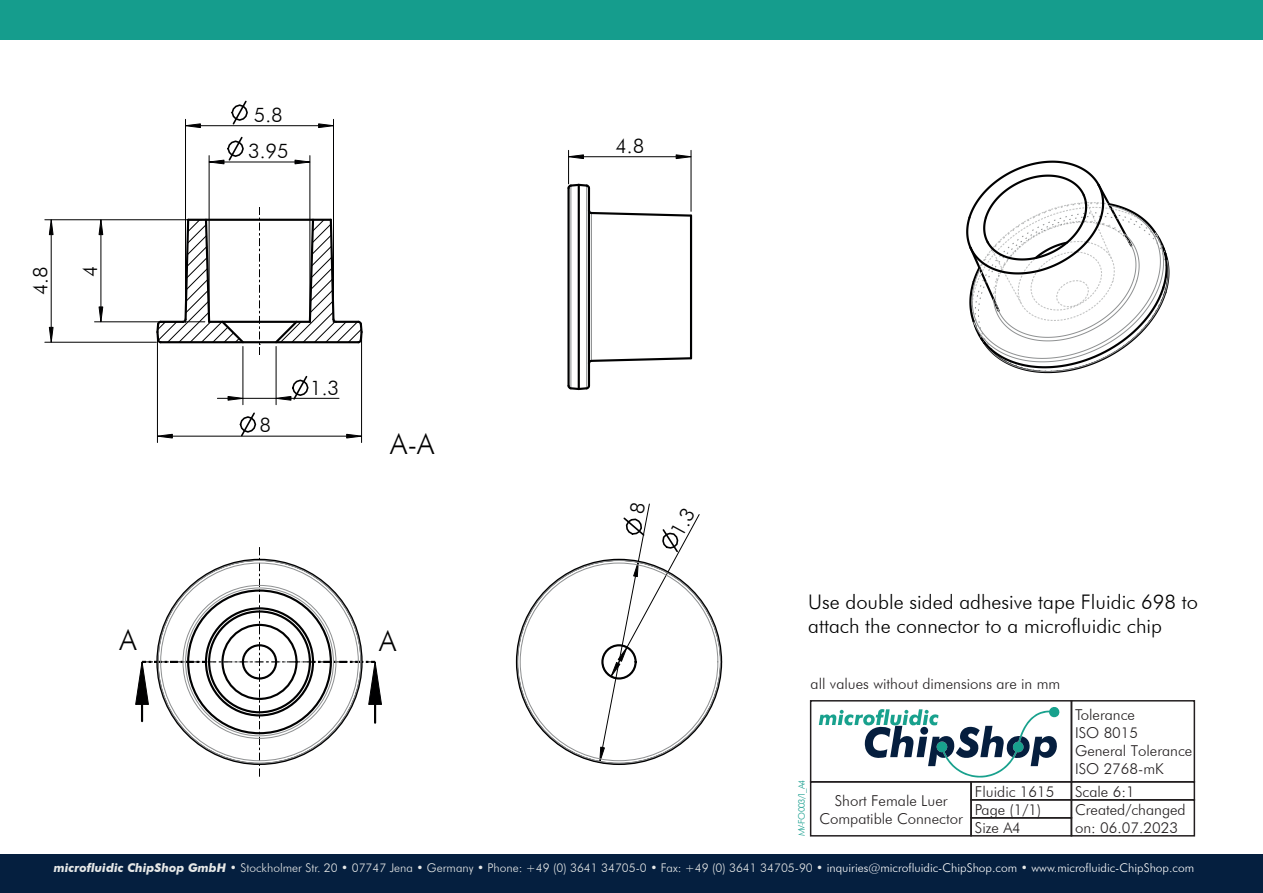
<style>
.page{position:relative;width:1263px;height:893px;background:#fff}
.page>*{position:absolute;margin:0;border:0;box-sizing:border-box;transform-origin:0 0}
.t1{font:300 28.8px "Futura BT";color:#000001}
.t2{font:300 20.1px/36.3px "Futura BT";color:#000001}
.t3{font:300 15px/18px "Futura BT";color:#231f20}
.t4{font:300 12px "Futura BT";color:#e6e8e7}
.t5{font:300 9px "Futura BT";letter-spacing:-.12em;color:#159d8d}
.s1{font-weight:700;font-style:italic}
.s2{color:#fff}
</style>
<div class="page">
<div style="left:0;top:854px;width:1263px;height:39px;background:#051f3f"></div>
<div style="left:0;top:0;width:1263px;height:39px;background:#159d8d"></div>
<svg style="left:819px;top:707px;width:241px;height:71px"></svg>
<div style="left:810px;top:700px;width:262px;height:82px;border:2px solid #231f20"></div>
<div style="left:970px;top:781px;width:102px;height:19px;border:2px solid #231f20"></div>
<div style="left:970px;top:799px;width:102px;height:19px;border:2px solid #231f20"></div>
<div style="left:1070px;top:700px;width:125px;height:82px;border:2px solid #231f20"></div>
<div style="left:1070px;top:781px;width:125px;height:19px;border:2px solid #231f20"></div>
<div style="left:810px;top:781px;width:162px;height:55px;border:2px solid #231f20"></div>
<div style="left:970px;top:817px;width:102px;height:19px;border:2px solid #231f20"></div>
<div style="left:1070px;top:799px;width:125px;height:37px;border:2px solid #231f20"></div>
<hr style="left:161px;top:341px;width:197px;height:2px;background:#000001">
<hr style="left:209px;top:321px;width:101px;height:2px;background:#000001">
<hr style="left:188px;top:219px;width:143px;height:2px;background:#000001">
<svg style="left:259px;top:207px;width:1px;height:148px"></svg>
<svg style="left:135px;top:547px;width:247px;height:230px"></svg>
<svg style="left:158px;top:434px;width:15px;height:5px"></svg>
<svg style="left:346px;top:434px;width:15px;height:5px"></svg>
<svg style="left:186px;top:123px;width:15px;height:5px"></svg>
<svg style="left:318px;top:123px;width:15px;height:5px"></svg>
<svg style="left:294px;top:159px;width:16px;height:6px"></svg>
<svg style="left:98px;top:220px;width:6px;height:15px"></svg>
<svg style="left:98px;top:306px;width:6px;height:16px"></svg>
<svg style="left:49px;top:220px;width:5px;height:15px"></svg>
<svg style="left:49px;top:327px;width:5px;height:15px"></svg>
<hr style="left:51px;top:235px;width:1px;height:92px;background:#000001">
<hr style="left:101px;top:235px;width:1px;height:72px;background:#000001">
<hr style="left:172px;top:436px;width:175px;height:1px;background:#000001">
<svg style="left:217px;top:396px;width:26px;height:5px"></svg>
<hr style="left:243px;top:398px;width:33px;height:1px;background:#000001">
<hr style="left:291px;top:398px;width:48px;height:1px;background:#000001">
<hr style="left:157px;top:336px;width:1px;height:106px;background:#000001">
<hr style="left:185px;top:119px;width:1px;height:199px;background:#000001">
<svg style="left:155px;top:218px;width:91px;height:127px"></svg>
<hr style="left:45px;top:342px;width:111px;height:1px;background:#000001">
<hr style="left:209px;top:156px;width:1px;height:162px;background:#000001">
<hr style="left:95px;top:322px;width:110px;height:1px;background:#000001">
<hr style="left:243px;top:346px;width:1px;height:59px;background:#000001">
<hr style="left:276px;top:346px;width:1px;height:59px;background:#000001">
<hr style="left:310px;top:156px;width:1px;height:162px;background:#000001">
<hr style="left:45px;top:219px;width:157px;height:1px;background:#000001">
<svg style="left:273px;top:218px;width:90px;height:127px"></svg>
<hr style="left:333px;top:119px;width:1px;height:199px;background:#000001">
<hr style="left:361px;top:336px;width:1px;height:106px;background:#000001">
<hr style="left:224px;top:162px;width:71px;height:1px;background:#000001">
<hr style="left:200px;top:125px;width:119px;height:1px;background:#000001">
<div style="left:205px;top:607px;width:109px;height:109px;border:2px solid #000001;border-radius:50%"></div>
<div style="left:208px;top:610px;width:103px;height:103px;border:2px solid #000001;border-radius:50%"></div>
<div style="left:221px;top:624px;width:77px;height:76px;border:2px solid #000001;border-radius:50%"></div>
<div style="left:242px;top:644px;width:35px;height:35px;border:2px solid #000001;border-radius:50%"></div>
<svg style="left:966px;top:160px;width:204px;height:214px"></svg>
<svg style="left:569px;top:154px;width:15px;height:5px"></svg>
<svg style="left:675px;top:154px;width:16px;height:5px"></svg>
<hr style="left:568px;top:150px;width:1px;height:34px;background:#000001">
<hr style="left:691px;top:150px;width:1px;height:61px;background:#000001">
<hr style="left:583px;top:156px;width:93px;height:1px;background:#000001">
<hr style="left:567px;top:188px;width:3px;height:198px;background:#000001">
<hr style="left:571px;top:186px;width:1px;height:202px;background:#8e9091">
<hr style="left:578px;top:185px;width:2px;height:204px;background:#000001">
<hr style="left:586px;top:186px;width:1px;height:202px;background:#8e9091">
<hr style="left:588px;top:188px;width:2px;height:198px;background:#000001">
<hr style="left:591px;top:213px;width:1px;height:148px;background:#8e9091">
<hr style="left:690px;top:216px;width:2px;height:142px;background:#000001">
<svg style="left:567px;top:384px;width:24px;height:7px"></svg>
<svg style="left:567px;top:183px;width:24px;height:7px"></svg>
<svg style="left:587px;top:356px;width:106px;height:10px"></svg>
<svg style="left:587px;top:208px;width:106px;height:10px"></svg>
<svg style="left:230px;top:100px;width:19px;height:26px"></svg>
<svg style="left:208px;top:136px;width:37px;height:29px"></svg>
<svg style="left:275px;top:374px;width:34px;height:27px"></svg>
<svg style="left:238px;top:412px;width:19px;height:25px"></svg>
<svg style="left:516px;top:503px;width:184px;height:260px"></svg>
<h2 class="t2" style="left:22px;top:295px;width:30px;rotate:-90deg">4.8</h2>
<h2 class="t2" style="left:72px;top:277px;width:13px;rotate:-90deg">4</h2>
<h2 class="t2" style="left:248px;top:97px;width:42px">5.8<br>3.95</h2>
<h2 class="t2" style="left:260px;top:407px;width:13px">8</h2>
<h2 class="t2" style="left:310px;top:369px;width:30px">1.3</h2>
<h1 class="t1" style="left:390px;top:426px;width:46px">A-A</h1>
<h1 class="t1" style="left:120px;top:623px;width:19px">A</h1>
<h1 class="t1" style="left:379px;top:623px;width:19px">A</h1>
<h2 class="t2" style="left:615px;top:128px;width:30px">4.8</h2>
<h2 class="t2" style="left:808px;top:590px;width:391px;line-height:24.2px">Use double sided adhesive tape Fluidic 698 to attach the connector to a microfluidic chip</h2>
<p class="t3" style="left:811px;top:674px;width:251px">all values without dimensions are in mm</p>
<p class="t5" style="left:796px;top:836px;width:58px;rotate:-90deg">MV-FO 003/1_A4</p>
<p class="t3" style="left:819px;top:792px;width:145px;text-align:center">Short Female Luer<br>Compatible Connector</p>
<p class="t3" style="left:975px;top:782px;width:81px">Fluidic 1615<br>Page (1/1)</p>
<p class="t3" style="left:975px;top:818px;width:48px">Size A4</p>
<p class="t3" style="left:1075px;top:705px;width:119px">Tolerance<br>ISO 8015<br>General Tolerance<br>ISO 2768-mK</p>
<p class="t3" style="left:1075px;top:782px;width:61px">Scale 6:1</p>
<p class="t3" style="left:1075px;top:801px;width:112px;line-height:17.1px">Created/changed on: 06.07.2023</p>
<p class="t4" style="left:54px;top:860px;width:1142px"><span class="s1">microfluidic ChipShop GmbH</span> • Stockholmer Str. 20 • 07747 Jena • Germany • Phone: +49 (0) 3641 34705-0 • Fax: +49 (0) 3641 34705-90 • <span class="s2">inquiries@microfluidic-ChipShop.com</span> • <span class="s2">www.microfluidic-ChipShop.com</span></p>
</div>
